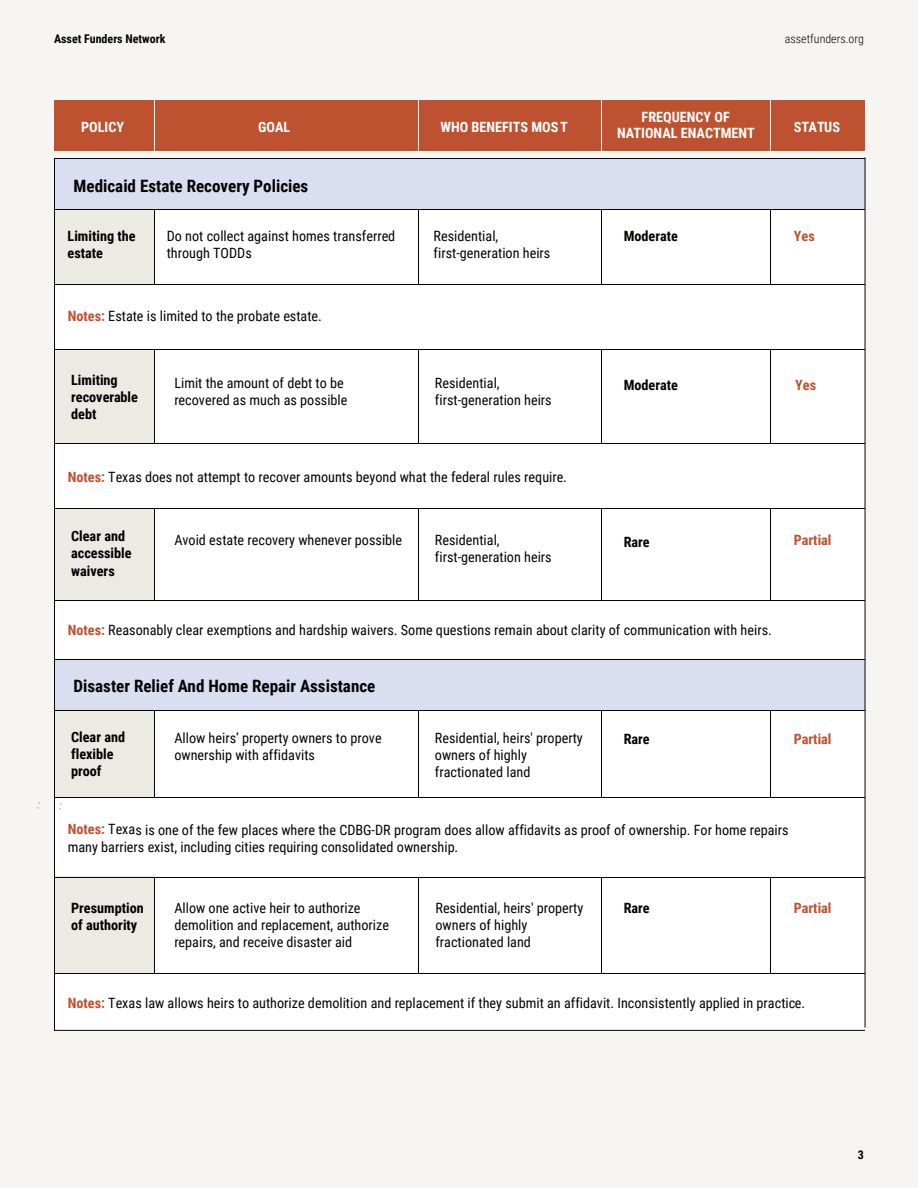
<style>
.page{position:relative;width:918px;height:1188px;background:#f6f5f2}
.page>*{position:absolute;margin:0;border:0;box-sizing:border-box;transform-origin:0 0}
.t1{font:700 17.1px "Roboto Condensed";color:#040503}
.t2{font:14.25px/17.1px "Roboto Condensed";color:#040503}
.t3{font:700 14.25px/17.1px "Roboto Condensed";color:#000}
.t4{font:700 14.25px/15.6px "Roboto Condensed";color:#fff;text-align:center}
.t5{font:700 14.25px "Roboto Condensed";color:#040503}
.t6{font:700 14.25px "Roboto Condensed";color:#be512f}
.t7{font:700 14.1px "Roboto Condensed";color:#fff}
.t8{font:700 12px "Roboto Condensed";color:#040503}
.t9{font:300 12px "Roboto Condensed";color:#040503}
.t10{font:700 12px "Roboto Condensed";color:#000}
.s1{font-weight:700;color:#be512f}
</style>
<div class="page">
<div style="left:54px;top:209px;width:811px;height:821px;background:#fff"></div>
<div style="left:55px;top:210px;width:99px;height:75px;background:#ebeae3"></div>
<div style="left:55px;top:349px;width:99px;height:95px;background:#ebeae3"></div>
<div style="left:54px;top:509px;width:100px;height:92px;background:#ebeae3"></div>
<div style="left:54px;top:711px;width:100px;height:87px;background:#ebeae3"></div>
<div style="left:55px;top:877px;width:99px;height:96px;background:#ebeae3"></div>
<div style="left:54px;top:158px;width:811px;height:52px;background:#d9def0"></div>
<div style="left:54px;top:659px;width:811px;height:51px;background:#d9def0"></div>
<hr style="left:54px;top:158px;width:1px;height:872px;background:#040503">
<hr style="left:54px;top:158px;width:811px;height:1px;background:#040503">
<hr style="left:54px;top:209px;width:811px;height:1px;background:#040503">
<hr style="left:54px;top:444px;width:811px;height:1px;background:#040503">
<hr style="left:54px;top:284px;width:811px;height:1px;background:#040503">
<hr style="left:54px;top:600px;width:811px;height:1px;background:#040503">
<hr style="left:54px;top:710px;width:811px;height:1px;background:#040503">
<hr style="left:54px;top:797px;width:811px;height:1px;background:#040503">
<hr style="left:54px;top:973px;width:811px;height:1px;background:#040503">
<hr style="left:154px;top:210px;width:1px;height:75px;background:#040503">
<hr style="left:154px;top:349px;width:1px;height:95px;background:#040503">
<hr style="left:154px;top:509px;width:1px;height:92px;background:#040503">
<hr style="left:154px;top:710px;width:1px;height:88px;background:#040503">
<hr style="left:154px;top:877px;width:1px;height:96px;background:#040503">
<hr style="left:418px;top:210px;width:1px;height:75px;background:#040503">
<hr style="left:418px;top:349px;width:1px;height:95px;background:#040503">
<hr style="left:418px;top:509px;width:1px;height:92px;background:#040503">
<hr style="left:418px;top:711px;width:1px;height:87px;background:#040503">
<hr style="left:418px;top:877px;width:1px;height:96px;background:#040503">
<hr style="left:601px;top:210px;width:1px;height:75px;background:#040503">
<hr style="left:601px;top:710px;width:1px;height:88px;background:#040503">
<hr style="left:601px;top:877px;width:1px;height:96px;background:#040503">
<hr style="left:770px;top:210px;width:1px;height:75px;background:#040503">
<hr style="left:601px;top:349px;width:1px;height:95px;background:#040503">
<hr style="left:601px;top:509px;width:1px;height:92px;background:#040503">
<hr style="left:770px;top:349px;width:1px;height:95px;background:#040503">
<hr style="left:770px;top:509px;width:1px;height:92px;background:#040503">
<hr style="left:770px;top:710px;width:1px;height:88px;background:#040503">
<hr style="left:770px;top:877px;width:1px;height:96px;background:#040503">
<div style="left:54px;top:100px;width:811px;height:51px;background:#be512f"></div>
<hr style="left:154px;top:100px;width:1px;height:51px;background:#fff">
<hr style="left:418px;top:100px;width:1px;height:51px;background:#fff">
<hr style="left:601px;top:100px;width:1px;height:51px;background:#fff">
<hr style="left:770px;top:100px;width:1px;height:51px;background:#fff">
<hr style="left:54px;top:349px;width:811px;height:1px;background:#040503">
<hr style="left:54px;top:509px;width:811px;height:1px;background:#040503">
<hr style="left:54px;top:877px;width:811px;height:1px;background:#040503">
<hr style="left:54px;top:659px;width:811px;height:1px;background:#040503">
<hr style="left:54px;top:1030px;width:811px;height:1px;background:#000">
<hr style="left:865px;top:158px;width:1px;height:870px;background:#000">
<p class="t8" style="left:54px;top:31px;width:113px">Asset Funders Network</p>
<p class="t9" style="left:785px;top:31px;width:81px">assetfunders.org</p>
<p class="t4" style="left:81px;top:119px;width:45px">POLICY</p>
<p class="t4" style="left:617px;top:109px;width:139px">FREQUENCY OF<br>NATIONAL ENACTMENT</p>
<p class="t4" style="left:258px;top:119px;width:34px">GOAL</p>
<p class="t4" style="left:440px;top:119px;width:129px">WHO BENEFITS MOST</p>
<p class="t4" style="left:794px;top:119px;width:48px">STATUS</p>
<p class="t7" style="left:648px;top:123px;width:68px">E CTMEN</p>
<p class="t1" style="left:74px;top:174px;width:236px">Medicaid Estate Recovery Policies</p>
<p class="t3" style="left:68px;top:227px;width:69px">Limiting the estate</p>
<p class="t2" style="left:167px;top:227px;width:230px">Do not collect against homes transferred through TODDs</p>
<p class="t2" style="left:68px;top:307px;width:256px"><span class="s1">Notes:</span> Estate is limited to the probate estate.</p>
<p class="t3" style="left:71px;top:370px;width:68px">Limiting recoverable debt</p>
<p class="t2" style="left:174px;top:374px;width:175px">Limit the amount of debt to be recovered as much as possible</p>
<p class="t2" style="left:434px;top:227px;width:66px">Residential,</p>
<p class="t5" style="left:624px;top:226px;width:56px">Moderate</p>
<p class="t2" style="left:434px;top:244px;width:118px">first-generation heirs</p>
<p class="t2" style="left:435px;top:374px;width:66px">Residential,</p>
<p class="t5" style="left:624px;top:375px;width:56px">Moderate</p>
<p class="t2" style="left:435px;top:391px;width:118px">first-generation heirs</p>
<p class="t2" style="left:68px;top:468px;width:501px"><span class="s1">Notes:</span> Texas does not attempt to recover amounts beyond what the federal rules require.</p>
<p class="t3" style="left:71px;top:527px;width:55px">Clear and</p>
<p class="t2" style="left:174px;top:531px;width:229px">Avoid estate recovery whenever possible</p>
<p class="t3" style="left:71px;top:544px;width:62px">accessible waivers</p>
<p class="t2" style="left:435px;top:531px;width:66px">Residential,</p>
<p class="t5" style="left:624px;top:531px;width:28px">Rare</p>
<p class="t2" style="left:435px;top:548px;width:118px">first-generation heirs</p>
<p class="t2" style="left:68px;top:621px;width:706px"><span class="s1">Notes:</span> Reasonably clear exemptions and hardship waivers. Some questions remain about clarity of communication with heirs.</p>
<p class="t1" style="left:74px;top:674px;width:303px">Disaster Relief And Home Repair Assistance</p>
<p class="t3" style="left:71px;top:728px;width:55px">Clear and flexible proof</p>
<p class="t2" style="left:174px;top:729px;width:209px">Allow heirs’ property owners to prove ownership with affidavits</p>
<p class="t2" style="left:435px;top:729px;width:149px">Residential, heirs' property</p>
<p class="t5" style="left:624px;top:729px;width:28px">Rare</p>
<p class="t2" style="left:435px;top:746px;width:97px">owners of highly fractionated land</p>
<p class="t6" style="left:794px;top:226px;width:23px">Yes</p>
<p class="t6" style="left:795px;top:375px;width:23px">Yes</p>
<p class="t6" style="left:794px;top:530px;width:39px">Partial</p>
<p class="t6" style="left:794px;top:729px;width:39px">Partial</p>
<p class="t2" style="left:68px;top:820px;width:722px"><span class="s1">Notes:</span> Texas is one of the few places where the CDBG-DR program does allow affidavits as proof of ownership. For home repairs many barriers exist, including cities requiring consolidated ownership.</p>
<p class="t3" style="left:71px;top:898px;width:74px">Presumption of authority</p>
<p class="t2" style="left:174px;top:898px;width:216px">Allow one active heir to authorize demolition and replacement, authorize repairs, and receive disaster aid</p>
<p class="t2" style="left:435px;top:898px;width:149px">Residential, heirs' property</p>
<p class="t5" style="left:624px;top:898px;width:28px">Rare</p>
<p class="t2" style="left:435px;top:915px;width:97px">owners of highly fractionated land</p>
<p class="t6" style="left:794px;top:898px;width:39px">Partial</p>
<p class="t2" style="left:68px;top:994px;width:739px"><span class="s1">Notes:</span> Texas law allows heirs to authorize demolition and replacement if they submit an affidavit. Inconsistently applied in practice.</p>
<p class="t10" style="left:858px;top:1146px;width:8px">3</p>
</div>
